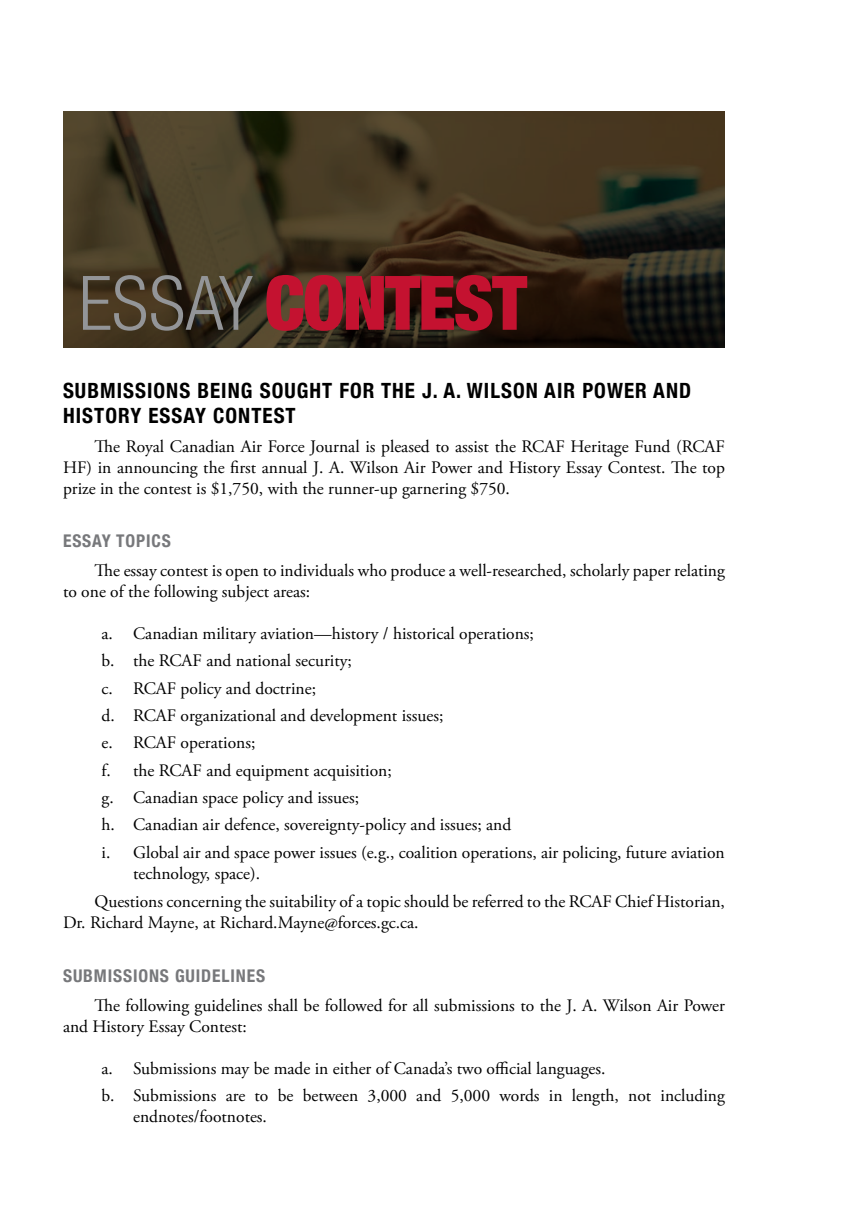
<style>
.page{position:relative;width:851px;height:1229px;background:#fff}
.page>*{position:absolute;margin:0;border:0;box-sizing:border-box;transform-origin:0 0}
.t1{font:900 condensed 75.25px "Helvetica Neue";letter-spacing:-.025em;color:#c41230}
.t2{font:700 condensed 21px/24.5px "Helvetica Neue";letter-spacing:.05em;color:#000}
.t3{font:17.5px/27.3px "Adobe Garamond Pro";color:#000}
.t4{font:700 condensed 17.5px "Helvetica Neue";letter-spacing:.05em;color:#77787b}
.s1{font-weight:300;color:#939598}
</style>
<div class="page">
<svg style="left:63px;top:111px;width:661px;height:237px;background:#392f1d"></svg>
<h1 class="t1" style="left:79px;top:257px;width:450px"><span class="s1">ESSAY</span> CONTEST</h1>
<p class="t2" style="left:63px;top:377px;width:629px">SUBMISSIONS BEING SOUGHT FOR THE J. A. WILSON AIR POWER AND<br>HISTORY ESSAY CONTEST</p>
<p class="t3" style="left:63px;top:436px;width:663px;line-height:21px;text-align:justify;text-indent:32px">The Royal Canadian Air Force Journal is pleased to assist the RCAF Heritage Fund (RCAF HF) in announcing the first annual J. A. Wilson Air Power and History Essay Contest. The top prize in the contest is $1,750, with the runner-up garnering $750.</p>
<p class="t4" style="left:63px;top:526px;width:109px">ESSAY TOPICS</p>
<p class="t3" style="left:63px;top:560px;width:663px;line-height:21px;text-indent:32px">The essay contest is open to individuals who produce a well-researched, scholarly paper relating to one of the following subject areas:</p>
<p class="t3" style="left:102px;top:620px;width:624px">a. Canadian military aviation—history / historical operations;<br>b. the RCAF and national security;<br>c. RCAF policy and doctrine;<br>d. RCAF organizational and development issues;<br>e. RCAF operations;<br>f. the RCAF and equipment acquisition;<br>g. Canadian space policy and issues;<br>h. Canadian air defence, sovereignty-policy and issues; and<br>i. Global air and space power issues (e.g., coalition operations, air policing, future aviation</p>
<p class="t3" style="left:94px;top:859px;width:632px;line-height:28.9px;text-indent:38px">technology, space).<br>Questions concerning the suitability of a topic should be referred to the RCAF Chief Historian,</p>
<p class="t3" style="left:63px;top:910px;width:357px">Dr. Richard Mayne, at Richard.Mayne@forces.gc.ca.</p>
<p class="t4" style="left:63px;top:961px;width:204px">SUBMISSIONS GUIDELINES</p>
<p class="t3" style="left:63px;top:995px;width:663px;line-height:21px;text-indent:32px">The following guidelines shall be followed for all submissions to the J. A. Wilson Air Power and History Essay Contest:</p>
<p class="t3" style="left:102px;top:1055px;width:625px">a. Submissions may be made in either of Canada’s two official languages.<br>b. Submissions are to be between 3,000 and 5,000 words in length, not including</p>
<p class="t3" style="left:133px;top:1103px;width:135px">endnotes/footnotes.</p>
</div>
